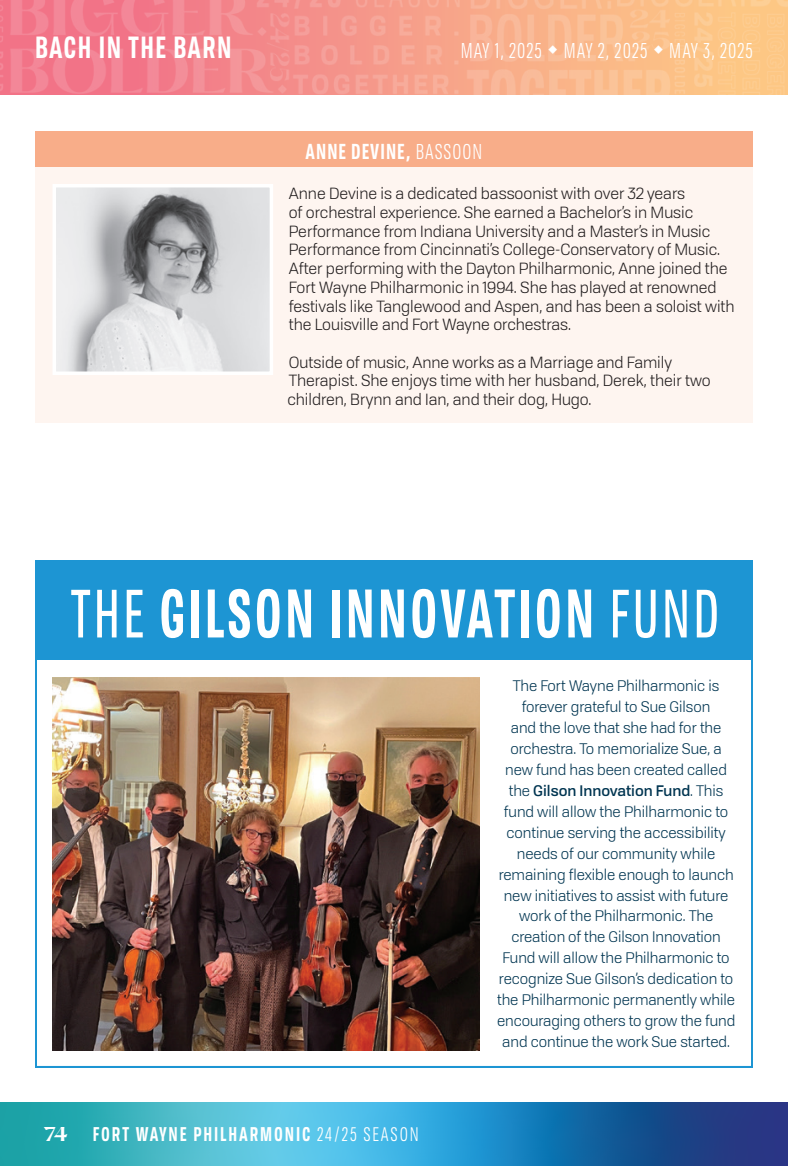
<style>
.page{position:relative;width:788px;height:1166px;background:#fff}
.page>*{position:absolute;margin:0;border:0;box-sizing:border-box;transform-origin:0 0}
.t1{font:66.5px "Tofino Cond Semibold Personal";letter-spacing:.055em;color:#fff;scale:.89 1}
.t2{font:29.75px "Tofino Cond Semibold Personal";letter-spacing:.05em;color:#fff}
.t3{font:21px "Tofino Cond Book Personal";letter-spacing:.05em;color:#fff}
.t4{font:21px "Tofino Cond Semibold Personal";letter-spacing:.05em;color:#fff}
.t5{font:19.25px "Tofino Cond Semibold Personal";letter-spacing:.1em;color:#fff}
.t6{font:700 17.5px "PP Hatton";color:#fff}
.t7{font:15.75px/18.7px "Tofino Book Personal";color:#231f20}
.t8{font:14.88px/21px "Tofino Book Personal";color:#003551;text-align:center}
.t9{font:14.88px "Tofino Medium Personal";color:#003551}
.s1{font-family:"PP Hatton";font-weight:700}
.s2{font-family:"Tofino Cond Book Personal"}
.s3{font-family:"Tofino Cond Regular Personal"}
.s4{font-family:"Tofino Book Personal"}
</style>
<div class="page">
<svg style="left:0;top:1102px;width:788px;height:64px;background:#3191bb"></svg>
<img style="left:0;top:0;width:788px;height:94px">
<div style="left:35px;top:149px;width:717px;height:274px;background:#fef5f0"></div>
<div style="left:35px;top:131px;width:717px;height:35px;background:#f8ad89"></div>
<img style="left:58px;top:189px;width:210px;height:181px">
<div style="left:53px;top:184px;width:220px;height:191px;border:4px solid #fff"></div>
<svg style="left:35px;top:660px;width:717px;height:407px"></svg>
<img style="left:53px;top:677px;width:426px;height:373px">
<div style="left:35px;top:560px;width:717px;height:100px;background:#1d95d3"></div>
<h2 class="t2" style="left:35px;top:26px;width:198px">BACH IN THE BARN</h2>
<h3 class="t3" style="left:461px;top:37px;width:294px">MAY 1, 2025 <span class="s1">•</span> MAY 2, 2025 <span class="s1">•</span> MAY 3, 2025</h3>
<h3 class="t4" style="left:305px;top:136px;width:178px">ANNE DEVINE, <span class="s2">BASSOON</span></h3>
<p class="t7" style="left:289px;top:183px;width:447px">Anne Devine is a dedicated bassoonist with over 32 years<br>of orchestral experience. She earned a Bachelor’s in Music Performance from Indiana University and a Master’s in Music Performance from Cincinnati’s College-Conservatory of Music.<br>After performing with the Dayton Philharmonic, Anne joined the Fort Wayne Philharmonic in 1994. She has played at renowned festivals like Tanglewood and Aspen, and has been a soloist with the Louisville and Fort Wayne orchestras.</p>
<p class="t7" style="left:287px;top:352px;width:425px">Outside of music, Anne works as a Marriage and Family<br>Therapist. She enjoys time with her husband, Derek, their two children, Brynn and Ian, and their dog, Hugo.</p>
<h1 class="t1" style="left:71px;top:565px;width:729px"><span class="s3">THE</span> GILSON INNOVATION <span class="s3">FUND</span></h1>
<p class="t6" style="left:44px;top:1125px;width:26px">74</p>
<p class="t5" style="left:93px;top:1120px;width:327px">FORT WAYNE PHILHARMONIC <span class="s2">24/25 SEASON</span></p>
<p class="t8" style="left:505px;top:674px;width:223px">The Fort Wayne Philharmonic is forever grateful to Sue Gilson<br>and the love that she had for the orchestra. To memorialize Sue, a new fund has been created called</p>
<p class="t9" style="left:508px;top:779px;width:216px"><span class="s4">the</span> Gilson Innovation Fund<span class="s4">. This</span></p>
<p class="t8" style="left:497px;top:800px;width:240px">fund will allow the Philharmonic to continue serving the accessibility needs of our community while remaining flexible enough to launch new initiatives to assist with future work of the Philharmonic. The creation of the Gilson Innovation Fund will allow the Philharmonic to recognize Sue Gilson’s dedication to the Philharmonic permanently while encouraging others to grow the fund and continue the work Sue started.</p>
</div>
